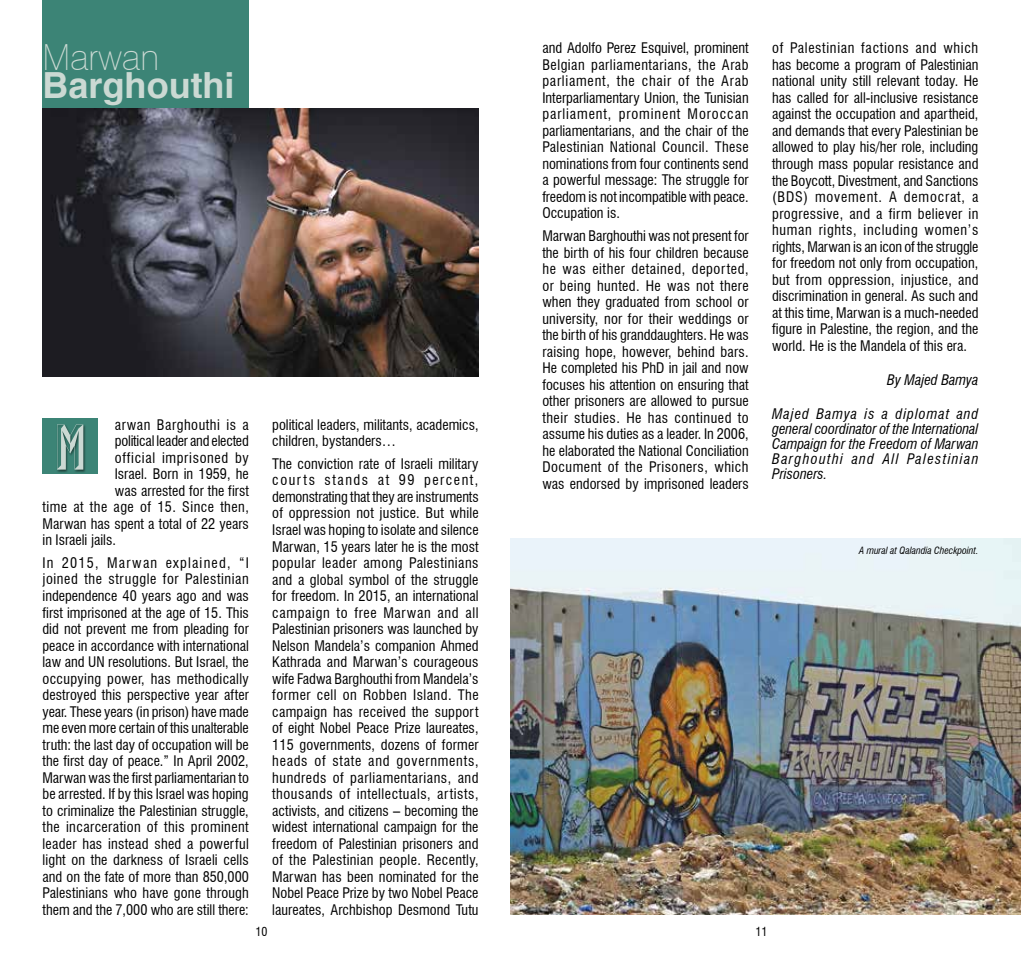
<style>
.page{position:relative;width:1021px;height:957px;background:#fff}
.page>*{position:absolute;margin:0;border:0;box-sizing:border-box;transform-origin:0 0}
.t1{font:61.5px "Facets NF";color:#cbd9d3}
.t2{font:700 36px "Switzerland";color:#cbd9d3}
.t3{font:100 36px "Swiss 721 BT";color:#cbd9d3}
.t4{font:condensed 14.25px/16.5px "Swiss 721 BT";color:#000;text-align:justify}
.t5{font:italic condensed 14.25px/15px "Swiss 721 BT";color:#000;text-align:justify}
.t6{font:condensed 14.25px "Swiss 721 BT";letter-spacing:.03em;color:#000}
.t7{font:condensed 14.25px "Swiss 721 BT";letter-spacing:.05em;color:#000}
.t8{font:condensed 14.25px "Swiss 721 BT";letter-spacing:.035em;color:#000}
.t9{font:condensed 12px "Swiss 721 BT";color:#000}
.t10{font:italic condensed 9.75px "Swiss 721 BT";color:#000}
</style>
<div class="page">
<div style="left:43px;top:0;width:206px;height:108px;background:#3c8476"></div>
<div style="left:43px;top:419px;width:55px;height:55px;background:#3c8476"></div>
<img style="left:43px;top:108px;width:435px;height:268px">
<img style="left:510px;top:538px;width:510px;height:377px">
<div style="left:57px;top:424px;width:30px;height:48px;background:#000;opacity:.5"></div>
<h2 class="t3" style="left:43px;top:35px;width:118px">Marwan</h2>
<h2 class="t2" style="left:43px;top:64px;width:193px">Barghouthi</h2>
<h1 class="t1" style="left:56px;top:405px;width:29px">M</h1>
<p class="t8" style="left:115px;top:416px;width:135px">arwan Barghouthi is a</p>
<p class="t4" style="left:115px;top:432px;width:135px">political leader and elected</p>
<p class="t7" style="left:115px;top:449px;width:135px">official imprisoned by</p>
<p class="t4" style="left:115px;top:465px;width:135px">Israel. Born in 1959, he</p>
<p class="t4" style="left:115px;top:482px;width:135px">was arrested for the first</p>
<p class="t6" style="left:43px;top:498px;width:208px">time at the age of 15. Since then,</p>
<p class="t4" style="left:43px;top:515px;width:208px">Marwan has spent a total of 22 years</p>
<p class="t4" style="left:43px;top:531px;width:75px">in Israeli jails.</p>
<p class="t4" style="left:43px;top:554px;width:208px">In 2015, Marwan explained, “I joined the struggle for Palestinian independence 40 years ago and was first imprisoned at the age of 15. This did not prevent me from pleading for peace in accordance with international law and UN resolutions. But Israel, the occupying power, has methodically destroyed this perspective year after year. These years (in prison) have made me even more certain of this unalterable truth: the last day of occupation will be the first day of peace.” In April 2002, Marwan was the first parliamentarian to be arrested. If by this Israel was hoping to criminalize the Palestinian struggle, the incarceration of this prominent leader has instead shed a powerful light on the darkness of Israeli cells and on the fate of more than 850,000<br>Palestinians who have gone through them and the 7,000 who are still there:</p>
<p class="t4" style="left:272px;top:416px;width:208px">political leaders, militants, academics, children, bystanders…</p>
<p class="t4" style="left:272px;top:455px;width:208px">The conviction rate of Israeli military courts stands at 99 percent, demonstrating that they are instruments of oppression not justice. But while Israel was hoping to isolate and silence Marwan, 15 years later he is the most popular leader among Palestinians and a global symbol of the struggle for freedom. In 2015, an international campaign to free Marwan and all Palestinian prisoners was launched by Nelson Mandela’s companion Ahmed Kathrada and Marwan’s courageous wife Fadwa Barghouthi from Mandela’s former cell on Robben Island. The campaign has received the support of eight Nobel Peace Prize laureates, 115 governments, dozens of former heads of state and governments, hundreds of parliamentarians, and thousands of intellectuals, artists, activists, and citizens – becoming the widest international campaign for the freedom of Palestinian prisoners and of the Palestinian people. Recently, Marwan has been nominated for the Nobel Peace Prize by two Nobel Peace laureates, Archbishop Desmond Tutu</p>
<p class="t4" style="left:542px;top:40px;width:208px">and Adolfo Perez Esquivel, prominent Belgian parliamentarians, the Arab parliament, the chair of the Arab Interparliamentary Union, the Tunisian parliament, prominent Moroccan parliamentarians, and the chair of the Palestinian National Council. These nominations from four continents send a powerful message: The struggle for freedom is not incompatible with peace.<br>Occupation is.</p>
<p class="t4" style="left:542px;top:228px;width:208px">Marwan Barghouthi was not present for the birth of his four children because he was either detained, deported, or being hunted. He was not there when they graduated from school or university, nor for their weddings or the birth of his granddaughters. He was raising hope, however, behind bars.<br>He completed his PhD in jail and now focuses his attention on ensuring that other prisoners are allowed to pursue their studies. He has continued to assume his duties as a leader. In 2006, he elaborated the National Conciliation Document of the Prisoners, which was endorsed by imprisoned leaders</p>
<p class="t4" style="left:772px;top:40px;width:208px">of Palestinian factions and which has become a program of Palestinian national unity still relevant today. He has called for all-inclusive resistance against the occupation and apartheid, and demands that every Palestinian be allowed to play his/her role, including through mass popular resistance and the Boycott, Divestment, and Sanctions (BDS) movement. A democrat, a progressive, and a firm believer in human rights, including women’s rights, Marwan is an icon of the struggle for freedom not only from occupation, but from oppression, injustice, and discrimination in general. As such and at this time, Marwan is a much-needed figure in Palestine, the region, and the world. He is the Mandela of this era.</p>
<p class="t5" style="left:887px;top:372px;width:93px">By Majed Bamya</p>
<p class="t5" style="left:772px;top:406px;width:208px">Majed Bamya is a diplomat and general coordinator of the International Campaign for the Freedom of Marwan Barghouthi and All Palestinian Prisoners.</p>
<p class="t10" style="left:859px;top:544px;width:121px">A mural at Qalandia Checkpoint.</p>
<p class="t9" style="left:256px;top:925px;width:13px">10</p>
<p class="t9" style="left:755px;top:925px;width:13px">11</p>
</div>
